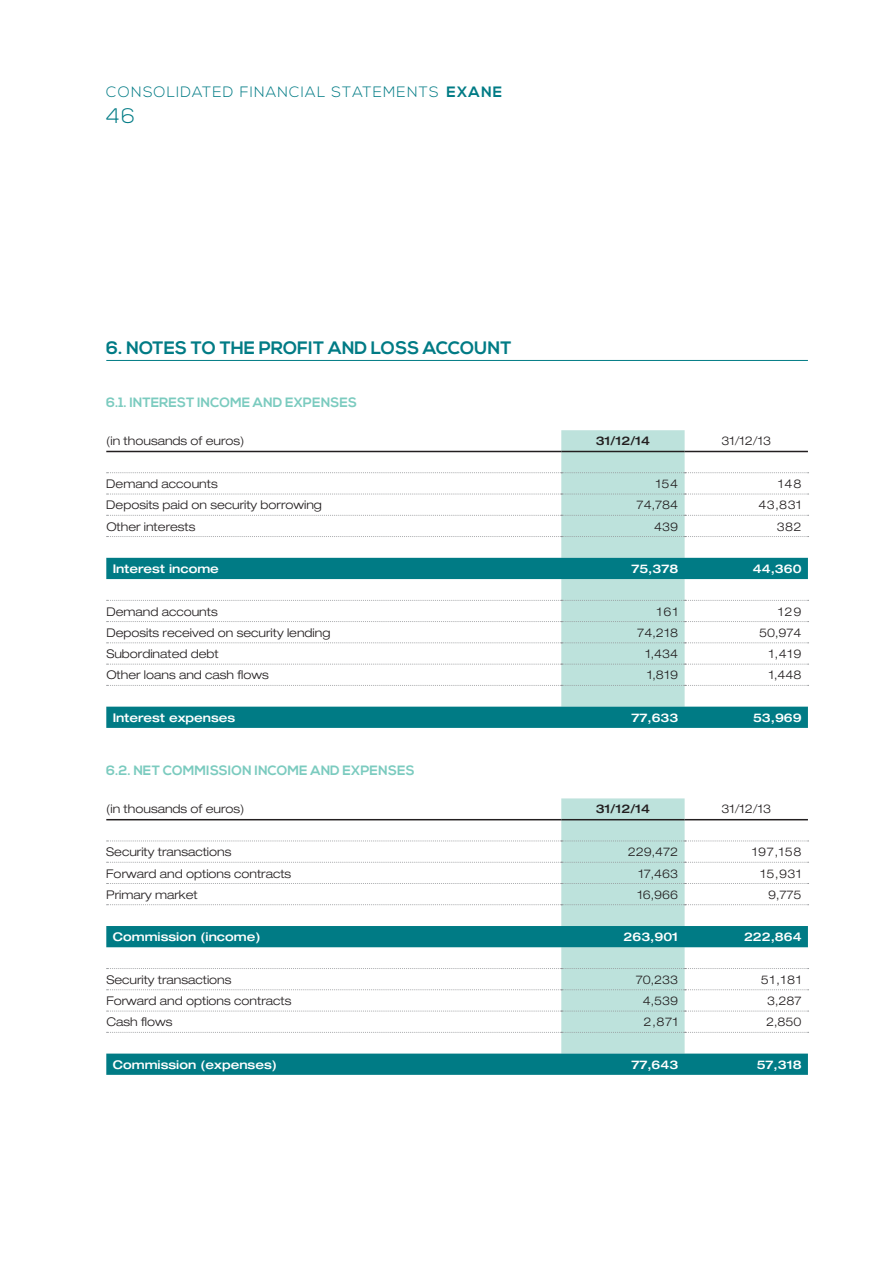
<style>
.page{position:relative;width:893px;height:1263px;background:#fff}
.page>*{position:absolute;margin:0;border:0;box-sizing:border-box;transform-origin:0 0}
.t1{font:300 21px "Nexa";color:#007b85}
.t2{font:700 18px "Nexa";color:#007b85}
.t3{font:300 15px "Nexa";letter-spacing:.075em;color:#007b85}
.t4{font:700 13.5px "Nexa";color:#7bcbbf}
.t5{font:300 expanded 12px "Helvetica Neue";color:#231f20}
.t6{font:500 expanded 12px "Helvetica Neue";color:#fff}
.t7{font:500 expanded 12px "Helvetica Neue";color:#231f20}
.s1{font-weight:700}
</style>
<div class="page">
<hr style="left:106px;top:360px;width:702px;height:1px;background:#007b85">
<div style="left:106px;top:558px;width:702px;height:170px;background:#007b85"></div>
<svg style="left:107px;top:430px;width:702px;height:277px"></svg>
<hr style="left:106px;top:451px;width:455px;height:1px;background:#231f20">
<hr style="left:561px;top:451px;width:124px;height:1px;background:#231f20">
<hr style="left:685px;top:451px;width:123px;height:1px;background:#231f20">
<svg style="left:106px;top:926px;width:702px;height:149px;background:#0a8089"></svg>
<svg style="left:107px;top:798px;width:702px;height:255px"></svg>
<hr style="left:106px;top:819px;width:455px;height:1px;background:#231f20">
<hr style="left:561px;top:819px;width:124px;height:1px;background:#231f20">
<hr style="left:685px;top:819px;width:123px;height:1px;background:#231f20">
<p class="t3" style="left:106px;top:83px;width:397px">CONSOLIDATED FINANCIAL STATEMENTS <span class="s1">EXANE</span></p>
<h1 class="t1" style="left:106px;top:104px;width:30px">46</h1>
<h2 class="t2" style="left:106px;top:337px;width:407px">6. NOTES TO THE PROFIT AND LOSS ACCOUNT</h2>
<p class="t4" style="left:106px;top:395px;width:252px">6.1. INTEREST INCOME AND EXPENSES</p>
<p class="t5" style="left:106px;top:434px;width:140px">(in thousands of euros)</p>
<p class="t7" style="left:596px;top:433px;width:56px">31/12/14</p>
<p class="t5" style="left:721px;top:434px;width:51px">31/12/13</p>
<p class="t5" style="left:106px;top:477px;width:113px">Demand accounts</p>
<p class="t5" style="left:656px;top:477px;width:24px">154</p>
<p class="t5" style="left:778px;top:477px;width:25px">148</p>
<p class="t5" style="left:106px;top:498px;width:217px">Deposits paid on security borrowing</p>
<p class="t5" style="left:637px;top:498px;width:43px">74,784</p>
<p class="t5" style="left:758px;top:498px;width:45px">43,831</p>
<p class="t5" style="left:106px;top:519px;width:91px">Other interests</p>
<p class="t5" style="left:654px;top:519px;width:26px">439</p>
<p class="t5" style="left:777px;top:519px;width:26px">382</p>
<p class="t6" style="left:113px;top:561px;width:108px">Interest income</p>
<p class="t6" style="left:631px;top:561px;width:48px">75,378</p>
<p class="t6" style="left:753px;top:561px;width:50px">44,360</p>
<p class="t5" style="left:106px;top:604px;width:113px">Demand accounts</p>
<p class="t5" style="left:657px;top:604px;width:23px">161</p>
<p class="t5" style="left:778px;top:604px;width:25px">129</p>
<p class="t5" style="left:106px;top:625px;width:226px">Deposits received on security lending</p>
<p class="t5" style="left:637px;top:625px;width:43px">74,218</p>
<p class="t5" style="left:759px;top:625px;width:44px">50,974</p>
<p class="t5" style="left:106px;top:647px;width:114px">Subordinated debt</p>
<p class="t5" style="left:646px;top:647px;width:34px">1,434</p>
<p class="t5" style="left:769px;top:647px;width:34px">1,419</p>
<p class="t5" style="left:106px;top:668px;width:164px">Other loans and cash flows</p>
<p class="t5" style="left:647px;top:668px;width:33px">1,819</p>
<p class="t5" style="left:769px;top:668px;width:34px">1,448</p>
<p class="t6" style="left:113px;top:710px;width:124px">Interest expenses</p>
<p class="t6" style="left:631px;top:710px;width:48px">77,633</p>
<p class="t6" style="left:753px;top:710px;width:50px">53,969</p>
<p class="t4" style="left:106px;top:763px;width:310px">6.2. NET COMMISSION INCOME AND EXPENSES</p>
<p class="t5" style="left:106px;top:802px;width:140px">(in thousands of euros)</p>
<p class="t7" style="left:596px;top:802px;width:56px">31/12/14</p>
<p class="t5" style="left:721px;top:802px;width:51px">31/12/13</p>
<p class="t5" style="left:106px;top:845px;width:127px">Security transactions</p>
<p class="t5" style="left:628px;top:845px;width:52px">229,472</p>
<p class="t5" style="left:752px;top:845px;width:51px">197,158</p>
<p class="t5" style="left:106px;top:866px;width:186px">Forward and options contracts</p>
<p class="t5" style="left:638px;top:866px;width:41px">17,463</p>
<p class="t5" style="left:760px;top:866px;width:43px">15,931</p>
<p class="t5" style="left:106px;top:887px;width:93px">Primary market</p>
<p class="t5" style="left:637px;top:887px;width:42px">16,966</p>
<p class="t5" style="left:768px;top:887px;width:35px">9,775</p>
<p class="t6" style="left:113px;top:929px;width:149px">Commission (income)</p>
<p class="t6" style="left:624px;top:929px;width:56px">263,901</p>
<p class="t6" style="left:744px;top:929px;width:59px">222,864</p>
<p class="t5" style="left:106px;top:972px;width:127px">Security transactions</p>
<p class="t5" style="left:636px;top:972px;width:44px">70,233</p>
<p class="t5" style="left:761px;top:972px;width:42px">51,181</p>
<p class="t5" style="left:106px;top:994px;width:186px">Forward and options contracts</p>
<p class="t5" style="left:643px;top:994px;width:37px">4,539</p>
<p class="t5" style="left:767px;top:994px;width:36px">3,287</p>
<p class="t5" style="left:106px;top:1015px;width:68px">Cash flows</p>
<p class="t5" style="left:644px;top:1015px;width:36px">2,871</p>
<p class="t5" style="left:766px;top:1015px;width:37px">2,850</p>
<p class="t6" style="left:113px;top:1057px;width:166px">Commission (expenses)</p>
<p class="t6" style="left:631px;top:1057px;width:48px">77,643</p>
<p class="t6" style="left:757px;top:1057px;width:46px">57,318</p>
</div>
